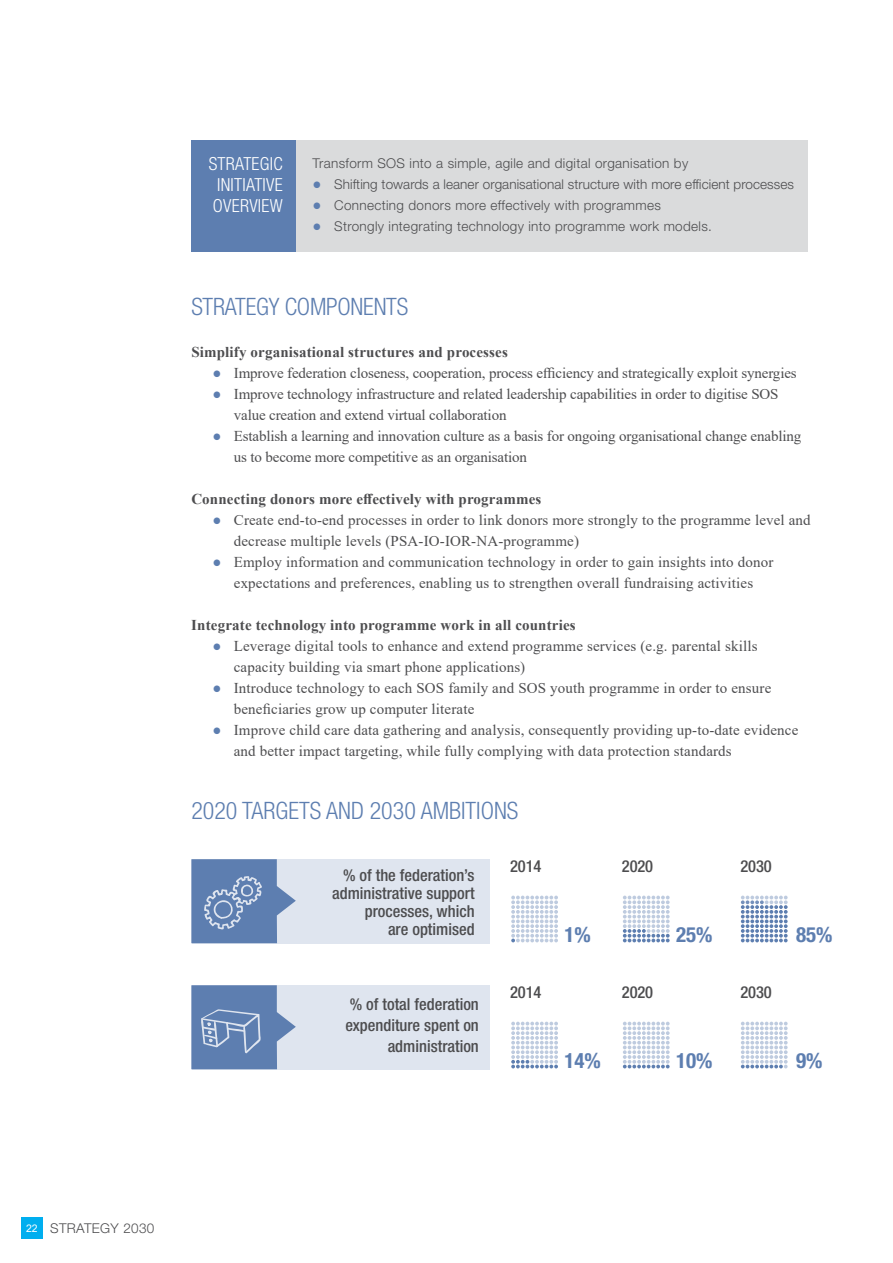
<style>
.page{position:relative;width:893px;height:1263px;background:#fff}
.page>*{position:absolute;margin:0;border:0;box-sizing:border-box;transform-origin:0 0}
.t1{font:300 condensed 24px "Helvetica Neue LT Std";color:#5d7eb0}
.t2{font:700 condensed 21px "Helvetica Neue LT Std";color:#5d7eb0}
.t3{font:300 condensed 18px/21px "Helvetica Neue LT Std";letter-spacing:.015em;color:#fff;text-align:justify}
.t4{font:500 condensed 16.5px/18px "Helvetica Neue LT Std";color:#4d4d4f;text-align:right}
.t5{font:15px/21px "Times New Roman";letter-spacing:.01em;color:#4d4d4f}
.t6{font:15px/21px "Times New Roman";letter-spacing:-.01em;color:#4d4d4f}
.t7{font:700 15px "Times New Roman";letter-spacing:.01em;color:#4d4d4f}
.t8{font:300 13.5px "Helvetica Neue LT Std";letter-spacing:.025em;color:#4d4d4f}
.t9{font:300 13.5px "Helvetica Neue LT Std";letter-spacing:.005em;color:#4d4d4f}
.s1{font-family:"Times New Roman";font-weight:400;font-size:15px;color:#5d7eb0}
.s2{color:#5d7eb0}
.s3{font-family:"Arial";font-weight:400;font-size:10.5px;color:#fff}
</style>
<div class="page">
<div style="left:21px;top:1217px;width:22px;height:21px;background:#00aeef"></div>
<svg style="left:511px;top:1022px;width:47px;height:46px"></svg>
<svg style="left:623px;top:1022px;width:47px;height:46px"></svg>
<svg style="left:741px;top:1022px;width:47px;height:46px"></svg>
<div style="left:192px;top:985px;width:298px;height:84px;background:#dfe5ef"></div>
<svg style="left:191px;top:985px;width:105px;height:84px"></svg>
<svg style="left:511px;top:896px;width:47px;height:46px"></svg>
<svg style="left:623px;top:896px;width:47px;height:46px"></svg>
<svg style="left:741px;top:896px;width:47px;height:46px"></svg>
<div style="left:192px;top:859px;width:298px;height:84px;background:#dfe5ef"></div>
<svg style="left:191px;top:859px;width:105px;height:84px"></svg>
<div style="left:296px;top:140px;width:512px;height:112px;background:#dadbdc"></div>
<div style="left:191px;top:140px;width:105px;height:112px;background:#5d7eb0"></div>
<p class="t3" style="left:209px;top:153px;width:76px">STRATEGIC INITIATIVE OVERVIEW</p>
<p class="t8" style="left:313px;top:155px;width:377px">Transform SOS into a simple, agile and digital organisation by</p>
<p class="t9" style="left:313px;top:176px;width:483px"><span class="s1">●</span> Shifting towards a leaner organisational structure with more efficient processes</p>
<p class="t8" style="left:313px;top:197px;width:350px"><span class="s1">●</span> Connecting donors more effectively with programmes</p>
<p class="t8" style="left:313px;top:218px;width:401px"><span class="s1">●</span> Strongly integrating technology into programme work models.</p>
<h1 class="t1" style="left:191px;top:293px;width:218px">STRATEGY COMPONENTS</h1>
<p class="t7" style="left:191px;top:341px;width:318px">Simplify organisational structures and processes</p>
<p class="t6" style="left:213px;top:362px;width:586px"><span class="s2">●</span> Improve federation closeness, cooperation, process efficiency and strategically exploit synergies</p>
<p class="t6" style="left:234px;top:383px;width:546px;text-indent:-21px"><span class="s2">●</span> Improve technology infrastructure and related leadership capabilities in order to digitise SOS value creation and extend virtual collaboration</p>
<p class="t6" style="left:234px;top:425px;width:569px;text-indent:-21px"><span class="s2">●</span> Establish a learning and innovation culture as a basis for ongoing organisational change enabling us to become more competitive as an organisation</p>
<p class="t7" style="left:191px;top:488px;width:351px">Connecting donors more effectively with programmes</p>
<p class="t5" style="left:234px;top:509px;width:578px;text-indent:-21px"><span class="s2">●</span> Create end-to-end processes in order to link donors more strongly to the programme level and decrease multiple levels (PSA-IO-IOR-NA-programme)</p>
<p class="t5" style="left:213px;top:551px;width:562px;text-align:center"><span class="s2">●</span> Employ information and communication technology in order to gain insights into donor expectations and preferences, enabling us to strengthen overall fundraising activities</p>
<p class="t7" style="left:191px;top:614px;width:386px">Integrate technology into programme work in all countries</p>
<p class="t5" style="left:234px;top:635px;width:525px;text-indent:-21px"><span class="s2">●</span> Leverage digital tools to enhance and extend programme services (e.g. parental skills capacity building via smart phone applications)</p>
<p class="t5" style="left:234px;top:677px;width:539px;text-indent:-21px"><span class="s2">●</span> Introduce technology to each SOS family and SOS youth programme in order to ensure beneficiaries grow up computer literate</p>
<p class="t5" style="left:234px;top:719px;width:566px;text-indent:-21px"><span class="s2">●</span> Improve child care data gathering and analysis, consequently providing up-to-date evidence and better impact targeting, while fully complying with data protection standards</p>
<h1 class="t1" style="left:191px;top:797px;width:329px">2020 TARGETS AND 2030 AMBITIONS</h1>
<p class="t4" style="left:332px;top:866px;width:144px">% of the federation’s administrative support processes, which<br>are optimised</p>
<p class="t4" style="left:345px;top:994px;width:135px;line-height:21px">% of total federation expenditure spent on administration</p>
<p class="t4" style="left:510px;top:856px;width:33px">2014</p>
<p class="t4" style="left:622px;top:856px;width:33px">2020</p>
<p class="t4" style="left:740px;top:856px;width:33px">2030</p>
<h2 class="t2" style="left:564px;top:922px;width:28px">1%</h2>
<h2 class="t2" style="left:676px;top:922px;width:38px">25%</h2>
<h2 class="t2" style="left:796px;top:921px;width:38px">85%</h2>
<p class="t4" style="left:510px;top:983px;width:33px">2014</p>
<p class="t4" style="left:622px;top:983px;width:33px">2020</p>
<p class="t4" style="left:740px;top:983px;width:33px">2030</p>
<h2 class="t2" style="left:564px;top:1048px;width:38px">14%</h2>
<h2 class="t2" style="left:676px;top:1048px;width:38px">10%</h2>
<h2 class="t2" style="left:796px;top:1047px;width:28px">9%</h2>
<p class="t8" style="left:26px;top:1220px;width:130px"><span class="s3">22</span> STRATEGY 2030</p>
</div>
